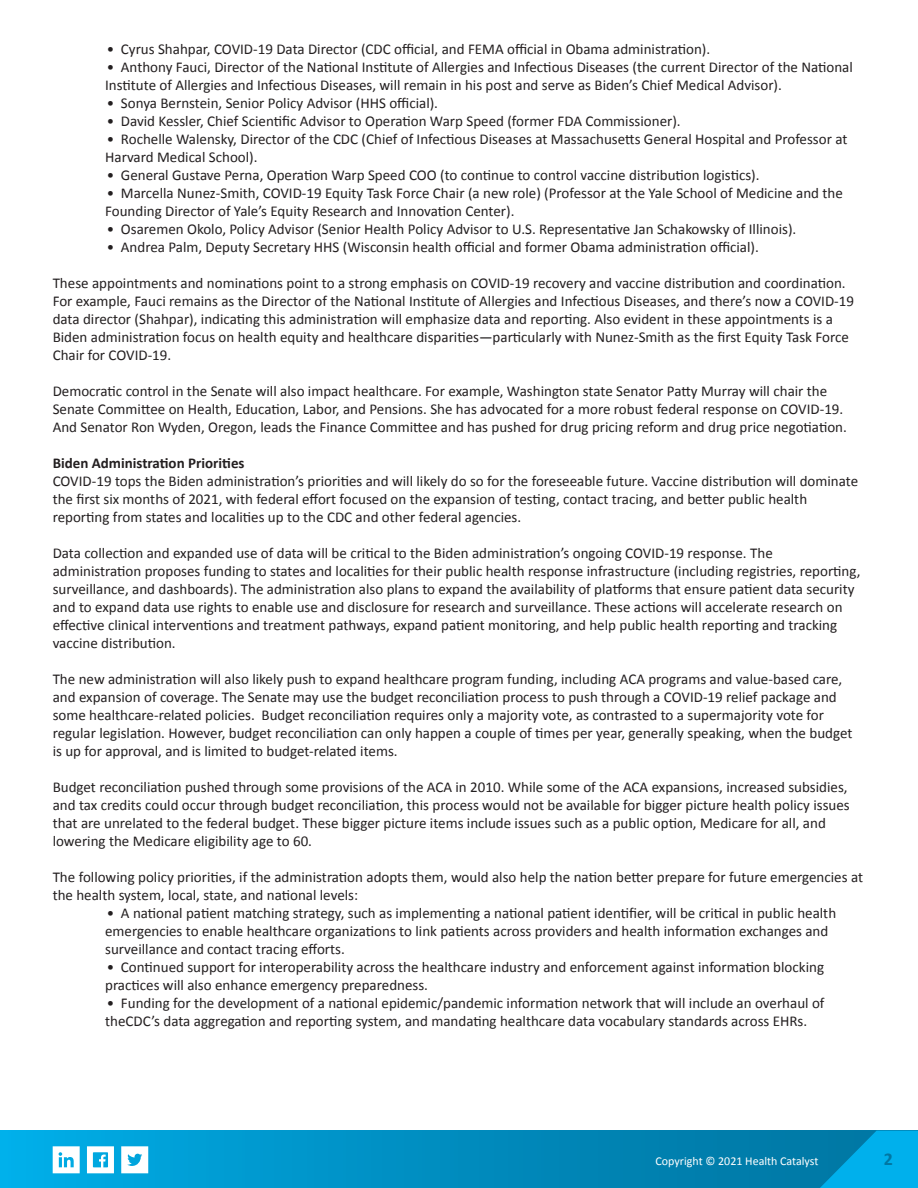
<style>
.page{position:relative;width:918px;height:1188px;background:#fff}
.page>*{position:absolute;margin:0;border:0;box-sizing:border-box;transform-origin:0 0}
.t1{font:700 18px "Calibri";color:#0077a3}
.t2{font:15px/18px "Calibri";color:#231f20}
.t3{font:700 15px "Calibri";color:#231f20}
.t4{font:12px "Calibri";color:#fff}
</style>
<div class="page">
<svg style="left:0;top:1131px;width:820px;height:57px;background:#008fc2"></svg>
<svg style="left:820px;top:1131px;width:98px;height:57px;background:#00a0d7"></svg>
<svg style="left:121px;top:1146px;width:27px;height:27px"></svg>
<svg style="left:53px;top:1146px;width:27px;height:27px"></svg>
<svg style="left:87px;top:1146px;width:27px;height:27px"></svg>
<p class="t2" style="left:107px;top:40px;width:605px">• Cyrus Shahpar, COVID-19 Data Director (CDC official, and FEMA official in Obama administration).</p>
<p class="t2" style="left:105px;top:58px;width:749px">• Anthony Fauci, Director of the National Institute of Allergies and Infectious Diseases (the current Director of the National<br>Institute of Allergies and Infectious Diseases, will remain in his post and serve as Biden’s Chief Medical Advisor).</p>
<p class="t2" style="left:107px;top:94px;width:333px">• Sonya Bernstein, Senior Policy Advisor (HHS official).</p>
<p class="t2" style="left:107px;top:112px;width:576px">• David Kessler, Chief Scientific Advisor to Operation Warp Speed (former FDA Commissioner).</p>
<p class="t2" style="left:105px;top:130px;width:744px">• Rochelle Walensky, Director of the CDC (Chief of Infectious Diseases at Massachusetts General Hospital and Professor at<br>Harvard Medical School).</p>
<p class="t2" style="left:107px;top:166px;width:654px">• General Gustave Perna, Operation Warp Speed COO (to continue to control vaccine distribution logistics).</p>
<p class="t2" style="left:105px;top:184px;width:739px">• Marcella Nunez-Smith, COVID-19 Equity Task Force Chair (a new role) (Professor at the Yale School of Medicine and the<br>Founding Director of Yale’s Equity Research and Innovation Center).</p>
<p class="t2" style="left:107px;top:220px;width:691px">• Osaremen Okolo, Policy Advisor (Senior Health Policy Advisor to U.S. Representative Jan Schakowsky of Illinois).</p>
<p class="t2" style="left:107px;top:238px;width:654px">• Andrea Palm, Deputy Secretary HHS (Wisconsin health official and former Obama administration official).</p>
<p class="t2" style="left:53px;top:274px;width:803px">These appointments and nominations point to a strong emphasis on COVID-19 recovery and vaccine distribution and coordination.<br>For example, Fauci remains as the Director of the National Institute of Allergies and Infectious Diseases, and there’s now a COVID-19 data director (Shahpar), indicating this administration will emphasize data and reporting. Also evident in these appointments is a Biden administration focus on health equity and healthcare disparities—particularly with Nunez-Smith as the first Equity Task Force Chair for COVID-19.</p>
<p class="t2" style="left:53px;top:382px;width:796px">Democratic control in the Senate will also impact healthcare. For example, Washington state Senator Patty Murray will chair the<br>Senate Committee on Health, Education, Labor, and Pensions. She has advocated for a more robust federal response on COVID-19.<br>And Senator Ron Wyden, Oregon, leads the Finance Committee and has pushed for drug pricing reform and drug price negotiation.</p>
<p class="t3" style="left:53px;top:453px;width:193px">Biden Administration Priorities</p>
<p class="t2" style="left:53px;top:472px;width:807px">COVID-19 tops the Biden administration’s priorities and will likely do so for the foreseeable future. Vaccine distribution will dominate the first six months of 2021, with federal effort focused on the expansion of testing, contact tracing, and better public health reporting from states and localities up to the CDC and other federal agencies.</p>
<p class="t2" style="left:53px;top:544px;width:809px">Data collection and expanded use of data will be critical to the Biden administration’s ongoing COVID-19 response. The administration proposes funding to states and localities for their public health response infrastructure (including registries, reporting, surveillance, and dashboards). The administration also plans to expand the availability of platforms that ensure patient data security and to expand data use rights to enable use and disclosure for research and surveillance. These actions will accelerate research on effective clinical interventions and treatment pathways, expand patient monitoring, and help public health reporting and tracking vaccine distribution.</p>
<p class="t2" style="left:53px;top:670px;width:801px">The new administration will also likely push to expand healthcare program funding, including ACA programs and value-based care, and expansion of coverage. The Senate may use the budget reconciliation process to push through a COVID-19 relief package and some healthcare-related policies. Budget reconciliation requires only a majority vote, as contrasted to a supermajority vote for regular legislation. However, budget reconciliation can only happen a couple of times per year, generally speaking, when the budget is up for approval, and is limited to budget-related items.</p>
<p class="t2" style="left:53px;top:778px;width:799px">Budget reconciliation pushed through some provisions of the ACA in 2010. While some of the ACA expansions, increased subsidies, and tax credits could occur through budget reconciliation, this process would not be available for bigger picture health policy issues that are unrelated to the federal budget. These bigger picture items include issues such as a public option, Medicare for all, and lowering the Medicare eligibility age to 60.</p>
<p class="t2" style="left:53px;top:868px;width:812px">The following policy priorities, if the administration adopts them, would also help the nation better prepare for future emergencies at the health system, local, state, and national levels:</p>
<p class="t2" style="left:105px;top:904px;width:733px">• A national patient matching strategy, such as implementing a national patient identifier, will be critical in public health emergencies to enable healthcare organizations to link patients across providers and health information exchanges and surveillance and contact tracing efforts.</p>
<p class="t2" style="left:105px;top:958px;width:720px">• Continued support for interoperability across the healthcare industry and enforcement against information blocking practices will also enhance emergency preparedness.</p>
<p class="t2" style="left:105px;top:994px;width:721px">• Funding for the development of a national epidemic/pandemic information network that will include an overhaul of theCDC’s data aggregation and reporting system, and mandating healthcare data vocabulary standards across EHRs.</p>
<p class="t4" style="left:656px;top:1153px;width:164px">Copyright © 2021 Health Catalyst</p>
<p class="t1" style="left:884px;top:1146px;width:11px">2</p>
</div>
